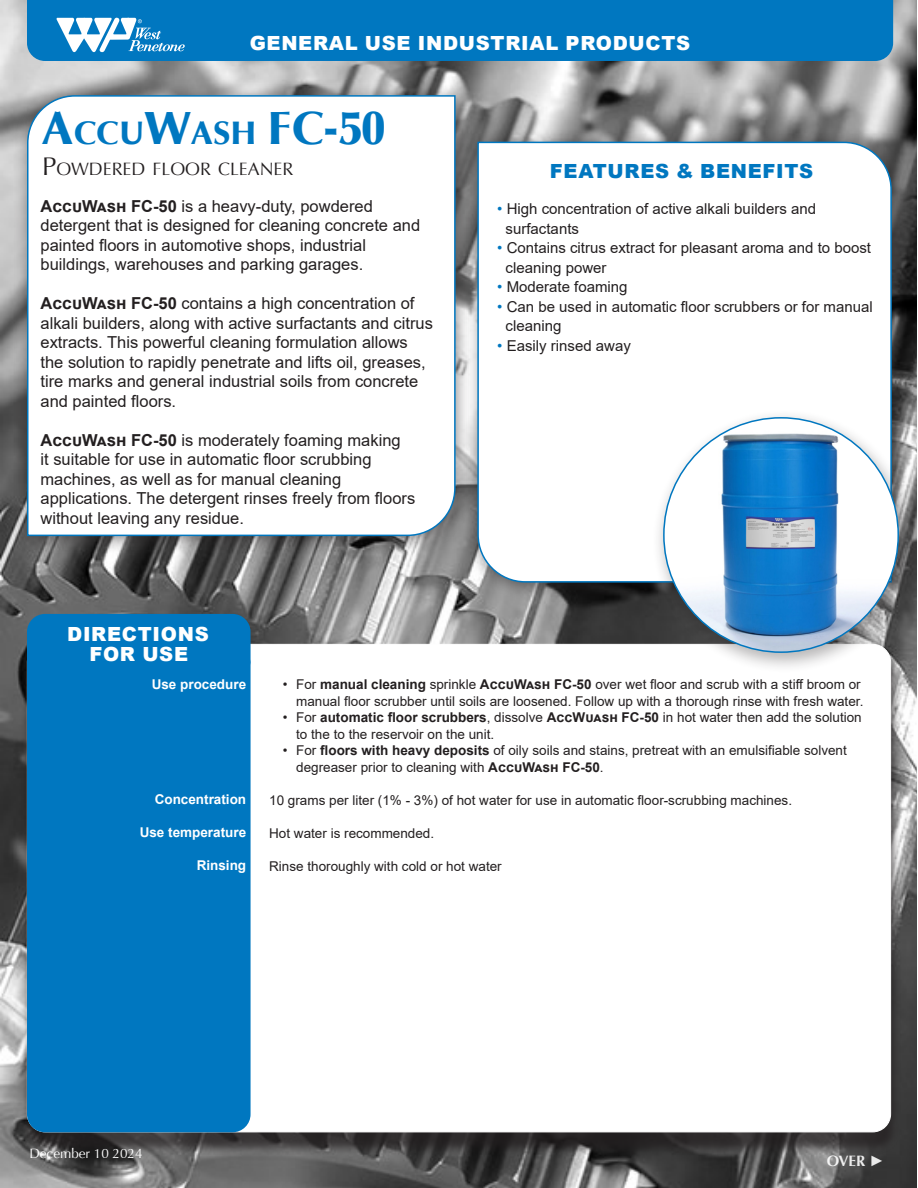
<style>
.page{position:relative;width:918px;height:1188px;background:#fff}
.page>*{position:absolute;margin:0;border:0;box-sizing:border-box;transform-origin:0 0}
.t1{font:900 46.5px "Optima LT Pro";color:#0077c0}
.t2{font:900 19.5px/19.5px "Arial";letter-spacing:.035em;color:#fff;text-align:center}
.t3{font:900 19.5px "Arial";letter-spacing:.035em;color:#0077c0}
.t4{font:17.85px "Optima LT Pro";color:#231f20}
.t5{font:16.5px/19.5px "Arial";color:#231f20}
.t6{font:15px/19.5px "Arial";color:#231f20}
.t7{font:700 15px "Optima LT Pro";color:#fff}
.t8{font:13.5px/16.5px "Arial";color:#231f20}
.t9{font:700 13.5px "Arial";color:#fff}
.t10{font:13.5px "Optima LT Pro";color:#fff}
.s1{font-size:32.55px}
.s2{font-size:25.5px}
.s3{font-weight:700}
.s4{color:#0077c0}
.s5{font-family:"Arial"}
</style>
<div class="page">
<img style="left:0;top:0;width:917px;height:1188px">
<div style="left:27px;top:0;width:866px;height:61px;background:#0077c0"></div>
<svg style="left:56px;top:16px;width:129px;height:36px"></svg>
<div style="left:21px;top:650px;width:880px;height:505px;background:#231f20;opacity:.75"></div>
<div style="left:27px;top:644px;width:864px;height:488px;background:#fff;border-radius:18px"></div>
<div style="left:27px;top:646px;width:224px;height:486px;background:#0077c0;border-radius:18px"></div>
<div style="left:27px;top:614px;width:224px;height:65px;background:#0077c0;border-radius:18px"></div>
<div style="left:13px;top:83px;width:459px;height:471px;background:#231f20;opacity:.5"></div>
<svg style="left:26px;top:94px;width:430px;height:443px"></svg>
<div style="left:465px;top:129px;width:445px;height:471px;background:#231f20;opacity:.5"></div>
<svg style="left:477px;top:141px;width:416px;height:442px"></svg>
<div style="left:652px;top:408px;width:265px;height:265px;background:#231f20;opacity:.33"></div>
<img style="left:664px;top:418px;width:234px;height:234px">
<p class="t2" style="left:250px;top:32px;width:442px">GENERAL USE INDUSTRIAL PRODUCTS</p>
<p class="t1" style="left:42px;top:100px;width:344px">A<span class="s1">CCU</span>W<span class="s1">ASH</span> FC-50</p>
<p class="t4" style="left:42px;top:158px;width:253px"><span class="s2">P</span>OWDERED FLOOR CLEANER</p>
<p class="t5" style="left:40px;top:196px;width:334px"><span class="s3">AccuWash FC-50</span> is a heavy-duty, powdered</p>
<p class="t5" style="left:40px;top:215px;width:381px">detergent that is designed for cleaning concrete and painted floors in automotive shops, industrial</p>
<p class="t5" style="left:40px;top:254px;width:324px">buildings, warehouses and parking garages.</p>
<p class="t5" style="left:40px;top:293px;width:394px"><span class="s3">AccuWash FC-50</span> contains a high concentration of alkali builders, along with active surfactants and citrus extracts. This powerful cleaning formulation allows the solution to rapidly penetrate and lifts oil, greases, tire marks and general industrial soils from concrete and painted floors.</p>
<p class="t5" style="left:40px;top:430px;width:362px"><span class="s3">AccuWash FC-50</span> is moderately foaming making</p>
<p class="t5" style="left:40px;top:449px;width:333px">it suitable for use in automatic floor scrubbing</p>
<p class="t5" style="left:40px;top:469px;width:302px">machines, as well as for manual cleaning</p>
<p class="t5" style="left:40px;top:488px;width:376px">applications. The detergent rinses freely from floors without leaving any residue.</p>
<p class="t2" style="left:67px;top:624px;width:143px">DIRECTIONS<br>FOR USE</p>
<p class="t3" style="left:550px;top:157px;width:265px">FEATURES &amp; BENEFITS</p>
<p class="t6" style="left:497px;top:199px;width:320px"><span class="s4">•</span> High concentration of active alkali builders and</p>
<p class="t6" style="left:506px;top:219px;width:75px">surfactants</p>
<p class="t6" style="left:506px;top:238px;width:367px;text-indent:-8px"><span class="s4">•</span> Contains citrus extract for pleasant aroma and to boost cleaning power</p>
<p class="t6" style="left:497px;top:277px;width:132px"><span class="s4">•</span> Moderate foaming</p>
<p class="t6" style="left:506px;top:297px;width:369px;text-indent:-8px"><span class="s4">•</span> Can be used in automatic floor scrubbers or for manual cleaning</p>
<p class="t6" style="left:497px;top:336px;width:135px"><span class="s4">•</span> Easily rinsed away</p>
<p class="t9" style="left:152px;top:674px;width:96px">Use procedure</p>
<p class="t9" style="left:155px;top:790px;width:93px">Concentration</p>
<p class="t9" style="left:140px;top:823px;width:108px">Use temperature</p>
<p class="t9" style="left:197px;top:856px;width:51px">Rinsing</p>
<p class="t8" style="left:283px;top:676px;width:582px;text-align:right">• For <span class="s3">manual cleaning</span> sprinkle <span class="s3">AccuWash FC-50</span> over wet floor and scrub with a stiff broom or manual floor scrubber until soils are loosened. Follow up with a thorough rinse with fresh water.</p>
<p class="t8" style="left:296px;top:709px;width:567px;text-indent:-14px">• For <span class="s3">automatic floor scrubbers</span>, dissolve <span class="s3">AccWuash FC-50</span> in hot water then add the solution to the to the reservoir on the unit.</p>
<p class="t8" style="left:296px;top:742px;width:552px;text-indent:-14px">• For <span class="s3">floors with heavy deposits</span> of oily soils and stains, pretreat with an emulsifiable solvent degreaser prior to cleaning with <span class="s3">AccuWash FC-50</span>.</p>
<p class="t8" style="left:269px;top:792px;width:524px">10 grams per liter (1% - 3%) of hot water for use in automatic floor-scrubbing machines.</p>
<p class="t8" style="left:269px;top:825px;width:167px">Hot water is recommended.</p>
<p class="t8" style="left:269px;top:858px;width:234px">Rinse thoroughly with cold or hot water</p>
<p class="t10" style="left:29px;top:1145px;width:115px">December 10 2024</p>
<p class="t7" style="left:827px;top:1151px;width:59px">OVER <span class="s5">►</span></p>
</div>
